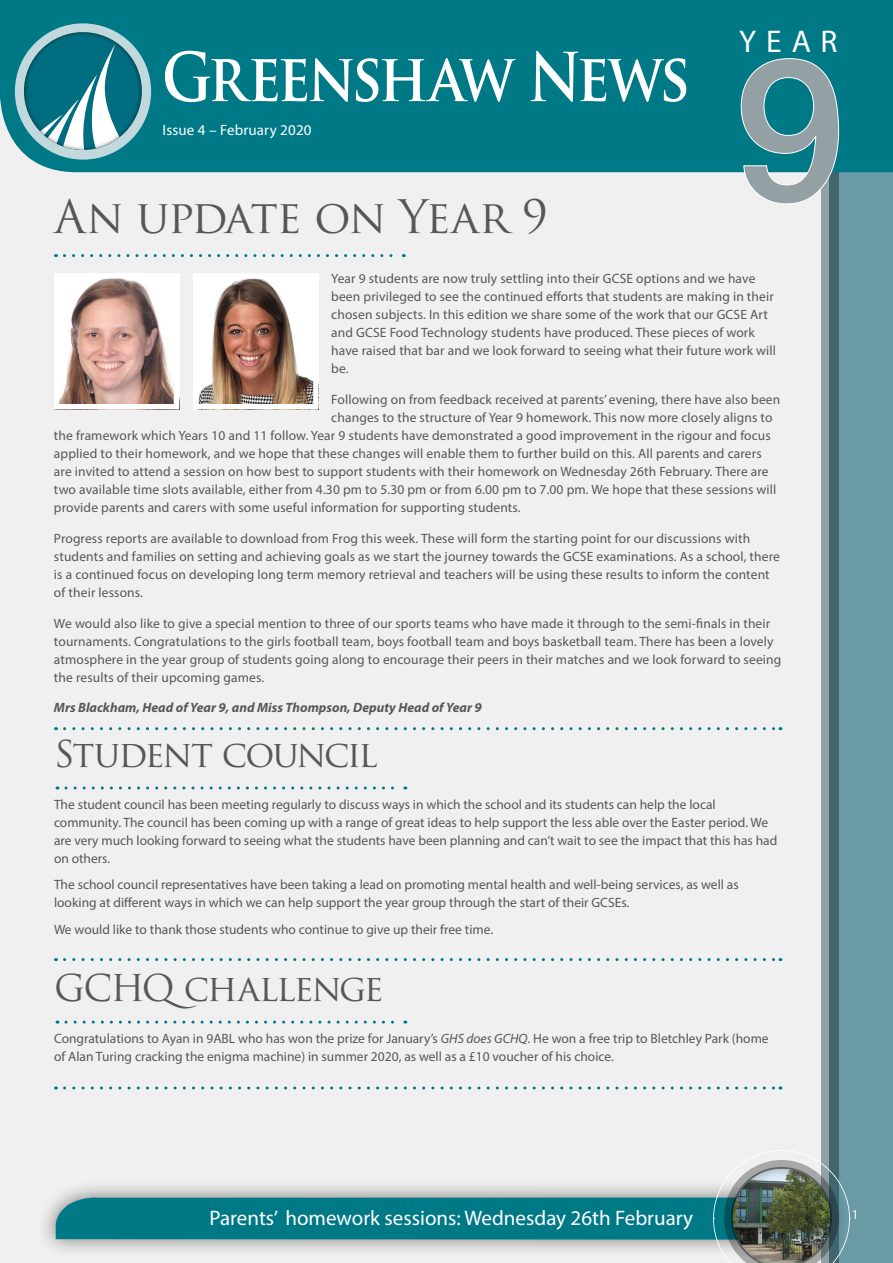
<style>
.page{position:relative;width:893px;height:1263px;background:#f0f0f1}
.page>*{position:absolute;margin:0;border:0;box-sizing:border-box;transform-origin:0 0}
.t1{font:700 65.55px "Trajan Pro";letter-spacing:-.06em;color:#fff;scale:.87 1}
.t2{font:45px "Trajan Pro";letter-spacing:-.04em;color:#575756}
.t3{font:36px "Trajan Pro";letter-spacing:-.06em;color:#575756}
.t4{font:31.5px "Myriad Pro";color:#fff}
.t5{font:21px "Myriad Pro";color:#fff}
.t6{font:15px "Myriad Pro";letter-spacing:.01em;color:#fff}
.t7{font:13.5px/18px "Myriad Pro";letter-spacing:.01em;color:#575756}
.t8{font:italic 700 13.5px "Myriad Pro";color:#575756}
.t9{font:13.5px "Myriad Pro";color:#fff}
.s1{font-style:italic}
</style>
<div class="page">
<div style="left:37px;top:1178px;width:811px;height:80px;background:#000;opacity:.5"></div>
<div style="left:822px;top:6px;width:17px;height:1257px;background:#93a1a4"></div>
<div style="left:829px;top:172px;width:64px;height:1091px;background:#699aa5"></div>
<div style="left:0;top:0;width:893px;height:172px;background:#007987"></div>
<svg style="left:15px;top:23px;width:136px;height:137px"></svg>
<div style="left:11px;top:21px;width:144px;height:130px;background:#000;opacity:.75"></div>
<svg style="left:56px;top:1150px;width:794px;height:113px"></svg>
<div style="left:719px;top:1158px;width:123px;height:105px;background:#000;opacity:.4"></div>
<svg style="left:64px;top:254px;width:340px;height:3px"></svg>
<svg style="left:65px;top:727px;width:716px;height:3px"></svg>
<svg style="left:65px;top:958px;width:716px;height:3px"></svg>
<svg style="left:65px;top:1086px;width:716px;height:3px"></svg>
<svg style="left:740px;top:58px;width:99px;height:147px"></svg>
<img style="left:60px;top:279px;width:113px;height:124px">
<div style="left:54px;top:273px;width:125px;height:136px;border:5px solid #fff"></div>
<img style="left:199px;top:279px;width:113px;height:124px">
<div style="left:193px;top:273px;width:125px;height:136px;border:5px solid #fff"></div>
<svg style="left:66px;top:786px;width:340px;height:3px"></svg>
<svg style="left:66px;top:1020px;width:340px;height:3px"></svg>
<h1 class="t1" style="left:162px;top:36px;width:609px">Greenshaw News</h1>
<p class="t6" style="left:163px;top:120px;width:150px">Issue 4 – February 2020</p>
<h2 class="t2" style="left:54px;top:188px;width:495px">An update on Year 9</h2>
<h3 class="t4" style="left:739px;top:22px;width:100px">YEAR</h3>
<p class="t7" style="left:331px;top:270px;width:446px">Year 9 students are now truly settling into their GCSE options and we have been privileged to see the continued efforts that students are making in their chosen subjects. In this edition we share some of the work that our GCSE Art and GCSE Food Technology students have produced. These pieces of work have raised that bar and we look forward to seeing what their future work will be.</p>
<p class="t7" style="left:331px;top:390px;width:450px">Following on from feedback received at parents’ evening, there have also been</p>
<p class="t7" style="left:331px;top:408px;width:443px">changes to the structure of Year 9 homework. This now more closely aligns to</p>
<p class="t7" style="left:54px;top:426px;width:718px">the framework which Years 10 and 11 follow. Year 9 students have demonstrated a good improvement in the rigour and focus</p>
<p class="t7" style="left:54px;top:444px;width:709px">applied to their homework, and we hope that these changes will enable them to further build on this. All parents and carers</p>
<p class="t7" style="left:54px;top:462px;width:716px">are invited to attend a session on how best to support students with their homework on Wednesday 26th February. There are</p>
<p class="t7" style="left:54px;top:480px;width:724px">two available time slots available, either from 4.30 pm to 5.30 pm or from 6.00 pm to 7.00 pm. We hope that these sessions will</p>
<p class="t7" style="left:54px;top:498px;width:468px">provide parents and carers with some useful information for supporting students.</p>
<p class="t7" style="left:54px;top:529px;width:727px">Progress reports are available to download from Frog this week. These will form the starting point for our discussions with students and families on setting and achieving goals as we start the journey towards the GCSE examinations. As a school, there is a continued focus on developing long term memory retrieval and teachers will be using these results to inform the content of their lessons.</p>
<p class="t7" style="left:54px;top:614px;width:729px">We would also like to give a special mention to three of our sports teams who have made it through to the semi-finals in their tournaments. Congratulations to the girls football team, boys football team and boys basketball team. There has been a lovely atmosphere in the year group of students going along to encourage their peers in their matches and we look forward to seeing the results of their upcoming games.</p>
<p class="t8" style="left:54px;top:699px;width:429px">Mrs Blackham, Head of Year 9, and Miss Thompson, Deputy Head of Year 9</p>
<h3 class="t3" style="left:54px;top:731px;width:325px">Student council</h3>
<p class="t7" style="left:54px;top:795px;width:725px">The student council has been meeting regularly to discuss ways in which the school and its students can help the local community. The council has been coming up with a range of great ideas to help support the less able over the Easter period. We are very much looking forward to seeing what the students have been planning and can’t wait to see the impact that this has had on others.</p>
<p class="t7" style="left:54px;top:875px;width:686px">The school council representatives have been taking a lead on promoting mental health and well-being services, as well as looking at different ways in which we can help support the year group through the start of their GCSEs.</p>
<p class="t7" style="left:54px;top:920px;width:441px">We would like to thank those students who continue to give up their free time.</p>
<h3 class="t3" style="left:54px;top:965px;width:331px">GCHQchallenge</h3>
<p class="t7" style="left:54px;top:1029px;width:716px">Congratulations to Ayan in 9ABL who has won the prize for January’s <span class="s1">GHS does GCHQ</span>. He won a free trip to Bletchley Park (home of Alan Turing cracking the enigma machine) in summer 2020, as well as a £10 voucher of his choice.</p>
<h3 class="t5" style="left:209px;top:1205px;width:485px">Parents’ homework sessions: Wednesday 26th February</h3>
<p class="t9" style="left:852px;top:1206px;width:8px">1</p>
</div>
